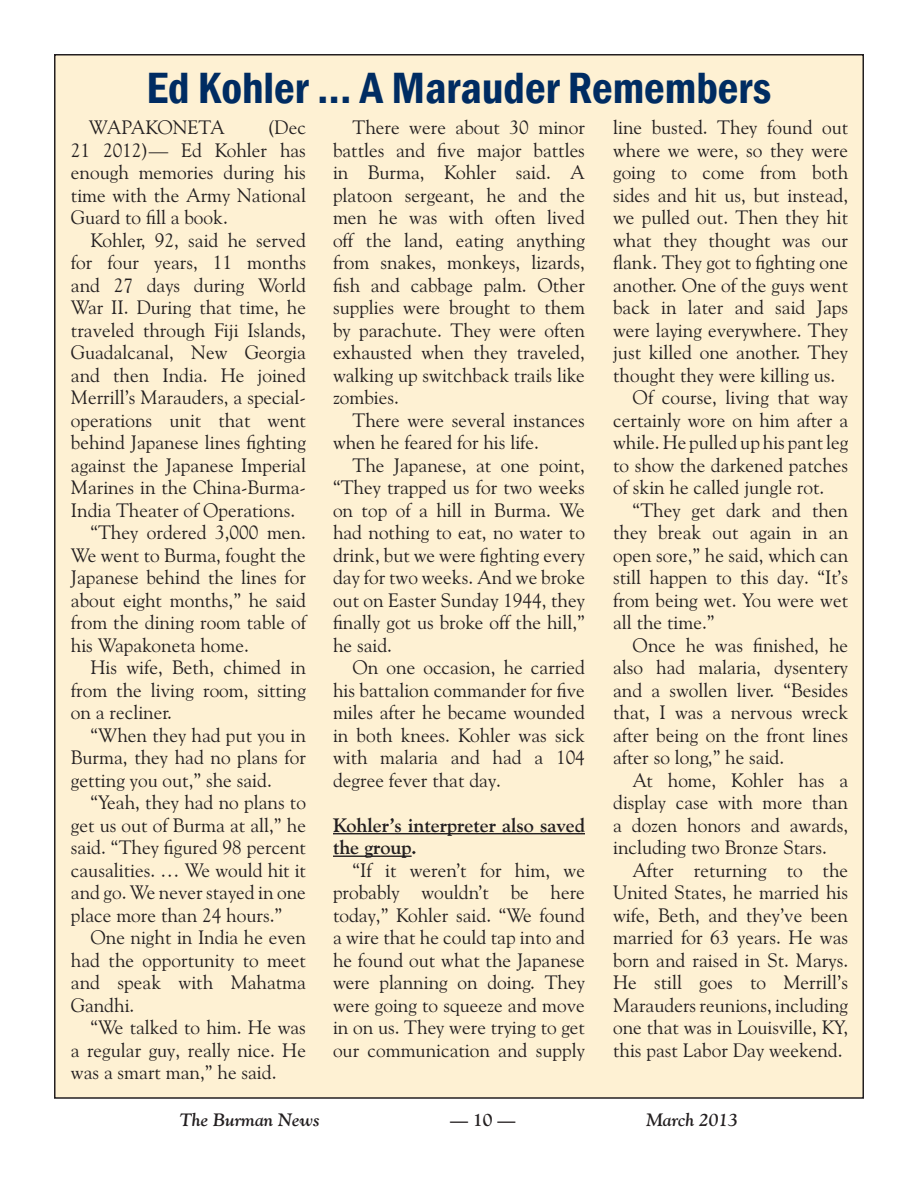
<style>
.page{position:relative;width:918px;height:1188px;background:#fff}
.page>*{position:absolute;margin:0;border:0;box-sizing:border-box;transform-origin:0 0}
.t1{font:600 condensed 45px "Franklin Gothic";color:#002c62}
.t2{font:19.5px/22.5px "Goudy Old Style BT";color:#231f20;text-align:justify}
.t3{font:700 19.5px/22.5px "Goudy Old Style BT";color:#231f20}
.t4{font:italic 700 18px "Goudy Old Style BT";color:#231f20}
.t5{font:700 18px "Goudy Old Style BT";color:#231f20}
</style>
<div class="page">
<div style="left:55px;top:55px;width:808px;height:1043px;background:#fef1d3"></div>
<hr style="left:333px;top:833px;width:252px;height:1px;background:#231f20">
<hr style="left:333px;top:856px;width:79px;height:1px;background:#231f20">
<h1 class="t1" style="left:147px;top:58px;width:626px">Ed Kohler ... A Marauder Remembers</h1>
<p class="t2" style="left:71px;top:116px;width:237px;text-indent:196px">(Dec 21 2012)— Ed Kohler has enough memories during his time with the Army National Guard to fill a book.</p>
<p class="t2" style="left:90px;top:228px;width:217px">Kohler, 92, said he served</p>
<p class="t2" style="left:71px;top:251px;width:237px">for four years, 11 months</p>
<p class="t2" style="left:71px;top:273px;width:237px">and 27 days during World</p>
<p class="t2" style="left:71px;top:296px;width:237px">War II. During that time, he</p>
<p class="t2" style="left:71px;top:318px;width:237px">traveled through Fiji Islands,</p>
<p class="t2" style="left:71px;top:341px;width:237px">Guadalcanal, New Georgia</p>
<p class="t2" style="left:71px;top:363px;width:237px">and then India. He joined</p>
<p class="t2" style="left:71px;top:386px;width:237px">Merrill’s Marauders, a special-</p>
<p class="t2" style="left:71px;top:408px;width:237px">operations unit that went</p>
<p class="t2" style="left:71px;top:431px;width:237px">behind Japanese lines fighting</p>
<p class="t2" style="left:71px;top:453px;width:237px">against the Japanese Imperial</p>
<p class="t2" style="left:71px;top:476px;width:237px">Marines in the China-Burma-</p>
<p class="t2" style="left:71px;top:498px;width:226px">India Theater of Operations.</p>
<p class="t2" style="left:90px;top:521px;width:217px">“They ordered 3,000 men.</p>
<p class="t2" style="left:71px;top:543px;width:237px">We went to Burma, fought the</p>
<p class="t2" style="left:71px;top:566px;width:237px">Japanese behind the lines for</p>
<p class="t2" style="left:71px;top:588px;width:237px">about eight months,” he said</p>
<p class="t2" style="left:71px;top:611px;width:237px">from the dining room table of</p>
<p class="t2" style="left:71px;top:633px;width:180px">his Wapakoneta home.</p>
<p class="t2" style="left:90px;top:656px;width:217px">His wife, Beth, chimed in</p>
<p class="t2" style="left:71px;top:678px;width:237px">from the living room, sitting</p>
<p class="t2" style="left:71px;top:701px;width:102px">on a recliner.</p>
<p class="t2" style="left:90px;top:723px;width:217px">“When they had put you in</p>
<p class="t2" style="left:71px;top:746px;width:237px">Burma, they had no plans for</p>
<p class="t2" style="left:71px;top:768px;width:202px">getting you out,” she said.</p>
<p class="t2" style="left:90px;top:791px;width:217px">“Yeah, they had no plans to</p>
<p class="t2" style="left:71px;top:813px;width:237px">get us out of Burma at all,” he</p>
<p class="t2" style="left:71px;top:836px;width:237px">said. “They figured 98 percent</p>
<p class="t2" style="left:71px;top:858px;width:237px">causalities. … We would hit it</p>
<p class="t2" style="left:71px;top:881px;width:237px">and go. We never stayed in one</p>
<p class="t2" style="left:71px;top:904px;width:213px">place more than 24 hours.”</p>
<p class="t2" style="left:90px;top:926px;width:217px">One night in India he even</p>
<p class="t2" style="left:71px;top:949px;width:237px">had the opportunity to meet</p>
<p class="t2" style="left:71px;top:971px;width:237px">and speak with Mahatma</p>
<p class="t2" style="left:71px;top:994px;width:65px">Gandhi.</p>
<p class="t2" style="left:90px;top:1016px;width:217px">“We talked to him. He was</p>
<p class="t2" style="left:71px;top:1039px;width:237px">a regular guy, really nice. He</p>
<p class="t2" style="left:71px;top:1061px;width:207px">was a smart man,” he said.</p>
<p class="t2" style="left:89px;top:116px;width:138px">WAPAKONETA</p>
<p class="t2" style="left:333px;top:116px;width:254px;text-indent:20px">There were about 30 minor battles and five major battles in Burma, Kohler said. A platoon sergeant, he and the men he was with often lived off the land, eating anything from snakes, monkeys, lizards, fish and cabbage palm. Other supplies were brought to them by parachute. They were often exhausted when they traveled, walking up switchback trails like zombies.</p>
<p class="t2" style="left:333px;top:408px;width:253px;text-indent:20px">There were several instances when he feared for his life.</p>
<p class="t2" style="left:333px;top:453px;width:254px;text-indent:20px">The Japanese, at one point, “They trapped us for two weeks on top of a hill in Burma. We had nothing to eat, no water to drink, but we were fighting every day for two weeks. And we broke out on Easter Sunday 1944, they finally got us broke off the hill,” he said.</p>
<p class="t2" style="left:333px;top:656px;width:254px;text-indent:20px">On one occasion, he carried his battalion commander for five miles after he became wounded in both knees. Kohler was sick with malaria and had a 104 degree fever that day.</p>
<p class="t3" style="left:333px;top:813px;width:253px">Kohler’s interpreter also saved the group.</p>
<p class="t2" style="left:333px;top:858px;width:254px;text-indent:20px">“If it weren’t for him, we probably wouldn’t be here today,” Kohler said. “We found a wire that he could tap into and he found out what the Japanese were planning on doing. They were going to squeeze and move in on us. They were trying to get our communication and supply</p>
<p class="t2" style="left:613px;top:116px;width:237px">line busted. They found out</p>
<p class="t2" style="left:613px;top:139px;width:237px">where we were, so they were</p>
<p class="t2" style="left:613px;top:161px;width:237px">going to come from both</p>
<p class="t2" style="left:613px;top:184px;width:237px">sides and hit us, but instead,</p>
<p class="t2" style="left:613px;top:206px;width:237px">we pulled out. Then they hit</p>
<p class="t2" style="left:613px;top:229px;width:237px">what they thought was our</p>
<p class="t2" style="left:613px;top:251px;width:237px">flank. They got to fighting one</p>
<p class="t2" style="left:613px;top:274px;width:237px">another. One of the guys went</p>
<p class="t2" style="left:613px;top:296px;width:237px">back in later and said Japs</p>
<p class="t2" style="left:613px;top:319px;width:237px">were laying everywhere. They</p>
<p class="t2" style="left:613px;top:341px;width:237px">just killed one another. They</p>
<p class="t2" style="left:613px;top:364px;width:224px">thought they were killing us.</p>
<p class="t2" style="left:633px;top:386px;width:217px">Of course, living that way</p>
<p class="t2" style="left:613px;top:409px;width:237px">certainly wore on him after a</p>
<p class="t2" style="left:613px;top:431px;width:237px">while. He pulled up his pant leg</p>
<p class="t2" style="left:613px;top:454px;width:237px">to show the darkened patches</p>
<p class="t2" style="left:613px;top:476px;width:213px">of skin he called jungle rot.</p>
<p class="t2" style="left:633px;top:499px;width:217px">“They get dark and then</p>
<p class="t2" style="left:613px;top:521px;width:237px">they break out again in an</p>
<p class="t2" style="left:613px;top:544px;width:237px">open sore,” he said, which can</p>
<p class="t2" style="left:613px;top:566px;width:237px">still happen to this day. “It’s</p>
<p class="t2" style="left:613px;top:589px;width:237px">from being wet. You were wet</p>
<p class="t2" style="left:613px;top:611px;width:103px">all the time.”</p>
<p class="t2" style="left:633px;top:634px;width:217px">Once he was finished, he</p>
<p class="t2" style="left:613px;top:656px;width:237px">also had malaria, dysentery</p>
<p class="t2" style="left:613px;top:679px;width:237px">and a swollen liver. “Besides</p>
<p class="t2" style="left:613px;top:701px;width:237px">that, I was a nervous wreck</p>
<p class="t2" style="left:613px;top:724px;width:237px">after being on the front lines</p>
<p class="t2" style="left:613px;top:746px;width:173px">after so long,” he said.</p>
<p class="t2" style="left:633px;top:769px;width:217px">At home, Kohler has a</p>
<p class="t2" style="left:613px;top:791px;width:237px">display case with more than</p>
<p class="t2" style="left:613px;top:814px;width:237px">a dozen honors and awards,</p>
<p class="t2" style="left:613px;top:836px;width:215px">including two Bronze Stars.</p>
<p class="t2" style="left:633px;top:859px;width:217px">After returning to the</p>
<p class="t2" style="left:613px;top:881px;width:237px">United States, he married his</p>
<p class="t2" style="left:613px;top:904px;width:237px">wife, Beth, and they’ve been</p>
<p class="t2" style="left:613px;top:926px;width:237px">married for 63 years. He was</p>
<p class="t2" style="left:613px;top:949px;width:237px">born and raised in St. Marys.</p>
<p class="t2" style="left:613px;top:971px;width:237px">He still goes to Merrill’s</p>
<p class="t2" style="left:613px;top:994px;width:237px">Marauders reunions, including</p>
<p class="t2" style="left:613px;top:1016px;width:237px">one that was in Louisville, KY,</p>
<p class="t2" style="left:613px;top:1039px;width:231px">this past Labor Day weekend.</p>
<p class="t4" style="left:180px;top:1109px;width:141px">The Burman News</p>
<p class="t5" style="left:450px;top:1109px;width:67px">— 10 —</p>
<p class="t4" style="left:646px;top:1109px;width:93px">March 2013</p>
</div>
